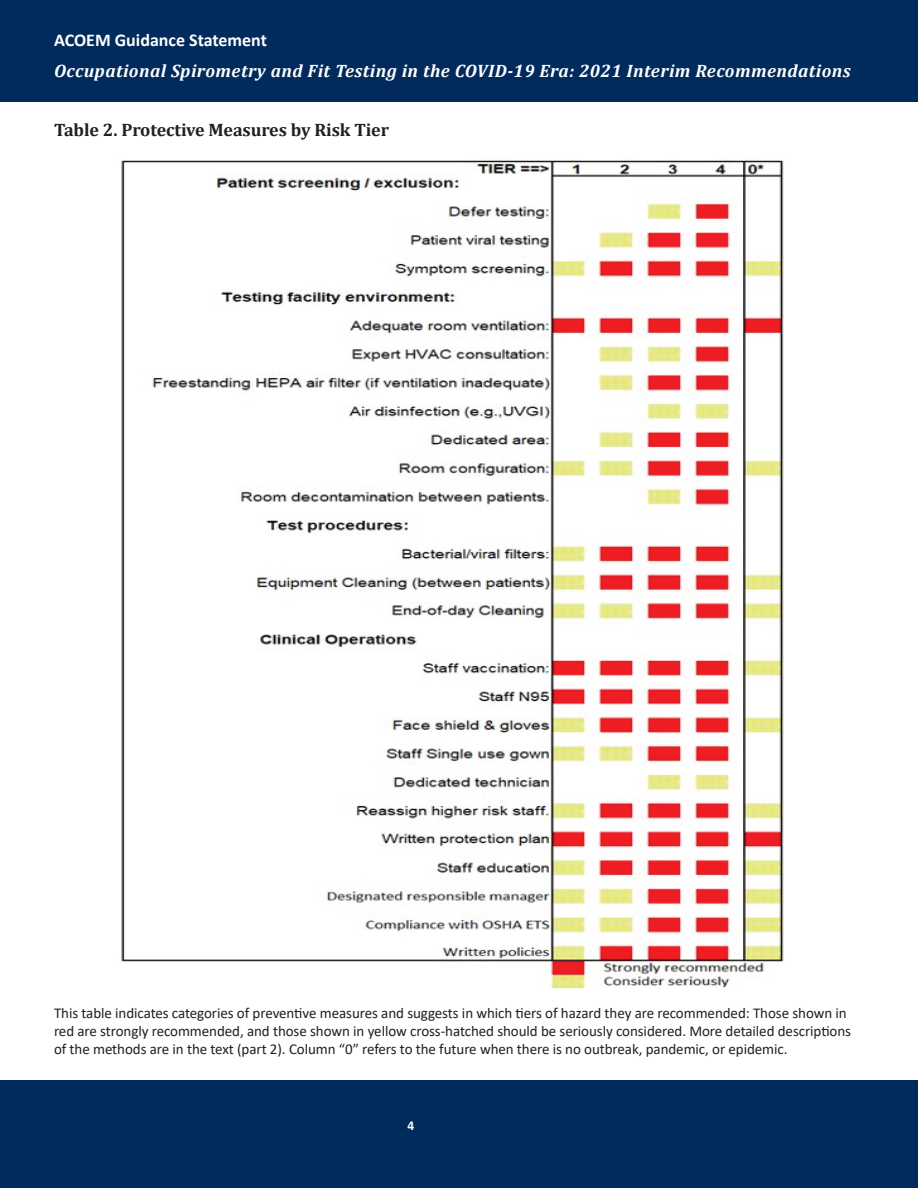
<style>
.page{position:relative;width:918px;height:1188px;background:#fff}
.page>*{position:absolute;margin:0;border:0;box-sizing:border-box;transform-origin:0 0}
.t1{font:italic 700 18px "Cambria";letter-spacing:.025em;color:#fff}
.t2{font:700 18px "Cambria";letter-spacing:-.005em;color:#231f20}
.t3{font:700 18px "Calibri";color:#fff}
.t4{font:15px/18px "Calibri";letter-spacing:-.005em;color:#231f20}
.t5{font:700 13.5px "Calibri";color:#fff}
</style>
<div class="page">
<div style="left:0;top:1080px;width:918px;height:108px;background:#002b5c"></div>
<img style="left:121px;top:159px;width:663px;height:829px">
<div style="left:0;top:0;width:918px;height:102px;background:#002b5c"></div>
<p class="t3" style="left:54px;top:27px;width:215px">ACOEM Guidance Statement</p>
<p class="t1" style="left:54px;top:58px;width:798px">Occupational Spirometry and Fit Testing in the COVID-19 Era: 2021 Interim Recommendations</p>
<p class="t2" style="left:54px;top:117px;width:337px">Table 2. Protective Measures by Risk Tier</p>
<p class="t4" style="left:54px;top:1003px;width:799px">This table indicates categories of preventive measures and suggests in which tiers of hazard they are recommended: Those shown in red are strongly recommended, and those shown in yellow cross-hatched should be seriously considered. More detailed descriptions of the methods are in the text (part 2). Column “0” refers to the future when there is no outbreak, pandemic, or epidemic.</p>
<p class="t5" style="left:408px;top:1115px;width:8px">4</p>
</div>
